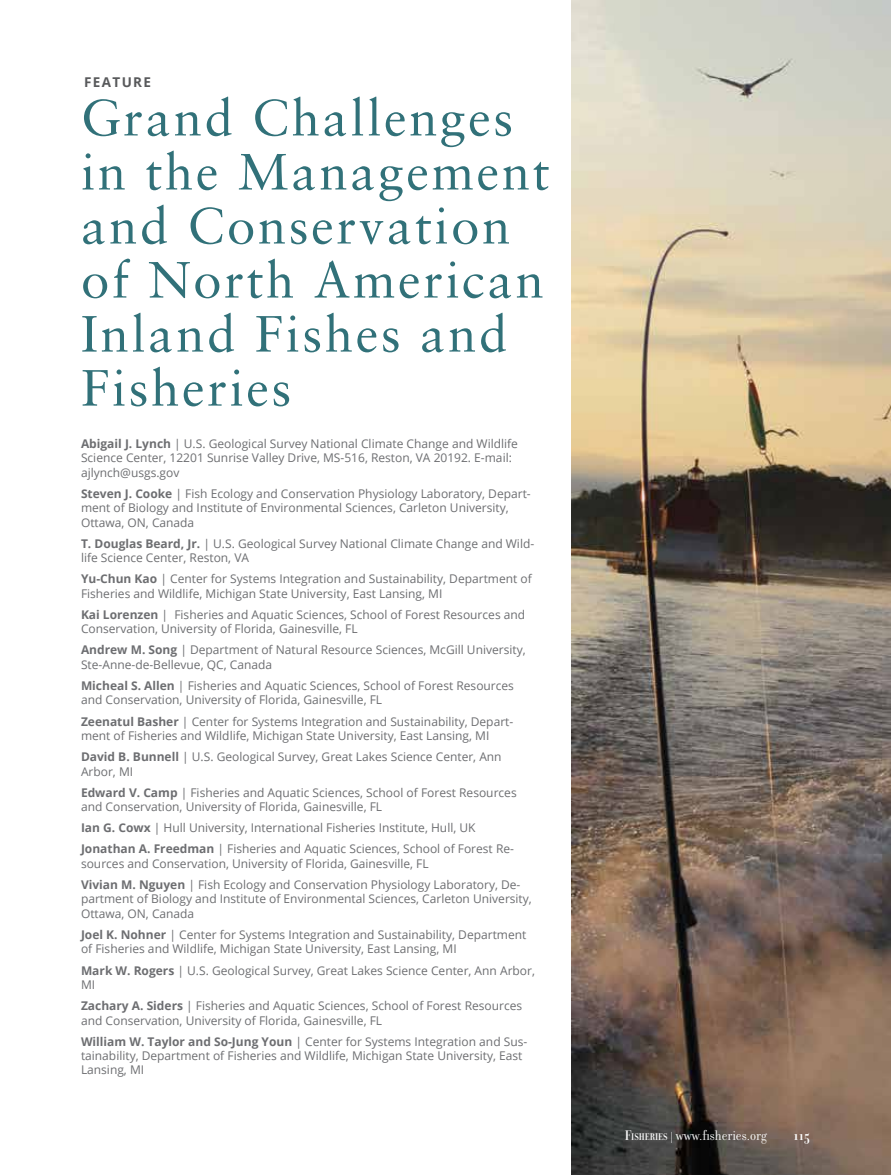
<style>
.page{position:relative;width:891px;height:1175px;background:#fff}
.page>*{position:absolute;margin:0;border:0;box-sizing:border-box;transform-origin:0 0}
.t1{font:51px/54px "Sabon";letter-spacing:.05em;color:#317179}
.t2{font:15px "Filosofia Grand OT";color:#fff}
.t3{font:700 15px "Filosofia Grand OT";color:#fff}
.t4{font:700 13.5px "Open Sans";letter-spacing:.1em;color:#58595b}
.t5{font:12px/14.4px "Open Sans";color:#6d6e71}
.s1{font-weight:700}
.s2{font-weight:700;font-size:10.5px}
</style>
<div class="page">
<img style="left:572px;top:0;width:319px;height:1174px">
<p class="t4" style="left:84px;top:73px;width:68px">FEATURE</p>
<h1 class="t1" style="left:81px;top:90px;width:470px">Grand Challenges in the Management and Conservation of North American<br>Inland Fishes and<br>Fisheries</h1>
<p class="t5" style="left:81px;top:436px;width:438px"><span class="s1">Abigail J. Lynch</span> | U.S. Geological Survey National Climate Change and Wildlife<br>Science Center, 12201 Sunrise Valley Drive, MS-516, Reston, VA 20192. E-mail: ajlynch@usgs.gov</p>
<p class="t5" style="left:81px;top:486px;width:451px"><span class="s1">Steven J. Cooke</span> | Fish Ecology and Conservation Physiology Laboratory, Depart&shy;ment of Biology and Institute of Environmental Sciences, Carleton University,<br>Ottawa, ON, Canada</p>
<p class="t5" style="left:81px;top:536px;width:455px"><span class="s1">T. Douglas Beard, Jr.</span> | U.S. Geological Survey National Climate Change and Wild&shy;life Science Center, Reston, VA</p>
<p class="t5" style="left:81px;top:571px;width:452px"><span class="s1">Yu-Chun Kao</span> | Center for Systems Integration and Sustainability, Department of<br>Fisheries and Wildlife, Michigan State University, East Lansing, MI</p>
<p class="t5" style="left:81px;top:607px;width:446px"><span class="s1">Kai Lorenzen</span> | Fisheries and Aquatic Sciences, School of Forest Resources and<br>Conservation, University of Florida, Gainesville, FL</p>
<p class="t5" style="left:81px;top:642px;width:446px"><span class="s1">Andrew M. Song</span> | Department of Natural Resource Sciences, McGill University,<br>Ste-Anne-de-Bellevue, QC, Canada</p>
<p class="t5" style="left:81px;top:678px;width:435px"><span class="s1">Micheal S. Allen</span> | Fisheries and Aquatic Sciences, School of Forest Resources and Conservation, University of Florida, Gainesville, FL</p>
<p class="t5" style="left:81px;top:713px;width:434px"><span class="s1">Zeenatul Basher</span> | Center for Systems Integration and Sustainability, Depart&shy;ment of Fisheries and Wildlife, Michigan State University, East Lansing, MI</p>
<p class="t5" style="left:81px;top:749px;width:422px"><span class="s1">David B. Bunnell</span> | U.S. Geological Survey, Great Lakes Science Center, Ann<br>Arbor, MI</p>
<p class="t5" style="left:81px;top:785px;width:437px"><span class="s1">Edward V. Camp</span> | Fisheries and Aquatic Sciences, School of Forest Resources and Conservation, University of Florida, Gainesville, FL</p>
<p class="t5" style="left:81px;top:817px;width:434px;line-height:21.1px"><span class="s1">Ian G. Cowx</span> | Hull University, International Fisheries Institute, Hull, UK<br><span class="s1">Jonathan A. Freedman</span> | Fisheries and Aquatic Sciences, School of Forest Re-</p>
<p class="t5" style="left:81px;top:852px;width:441px;line-height:21.1px">sources and Conservation, University of Florida, Gainesville, FL<br><span class="s1">Vivian M. Nguyen</span> | Fish Ecology and Conservation Physiology Laboratory, De-</p>
<p class="t5" style="left:81px;top:891px;width:452px">partment of Biology and Institute of Environmental Sciences, Carleton University,<br>Ottawa, ON, Canada</p>
<p class="t5" style="left:81px;top:927px;width:447px"><span class="s1">Joel K. Nohner</span> | Center for Systems Integration and Sustainability, Department of Fisheries and Wildlife, Michigan State University, East Lansing, MI</p>
<p class="t5" style="left:81px;top:962px;width:456px"><span class="s1">Mark W. Rogers</span> | U.S. Geological Survey, Great Lakes Science Center, Ann Arbor,<br>MI</p>
<p class="t5" style="left:81px;top:998px;width:443px"><span class="s1">Zachary A. Siders</span> | Fisheries and Aquatic Sciences, School of Forest Resources and Conservation, University of Florida, Gainesville, FL</p>
<p class="t5" style="left:81px;top:1033px;width:448px"><span class="s1">William W. Taylor and So-Jung Youn</span> | Center for Systems Integration and Sus&shy;tainability, Department of Fisheries and Wildlife, Michigan State University, East<br>Lansing, MI</p>
<p class="t2" style="left:625px;top:1127px;width:143px"><span class="s1">F</span><span class="s2">ISHERIES</span> | www.fisheries.org</p>
<p class="t3" style="left:793px;top:1127px;width:18px">115</p>
</div>
